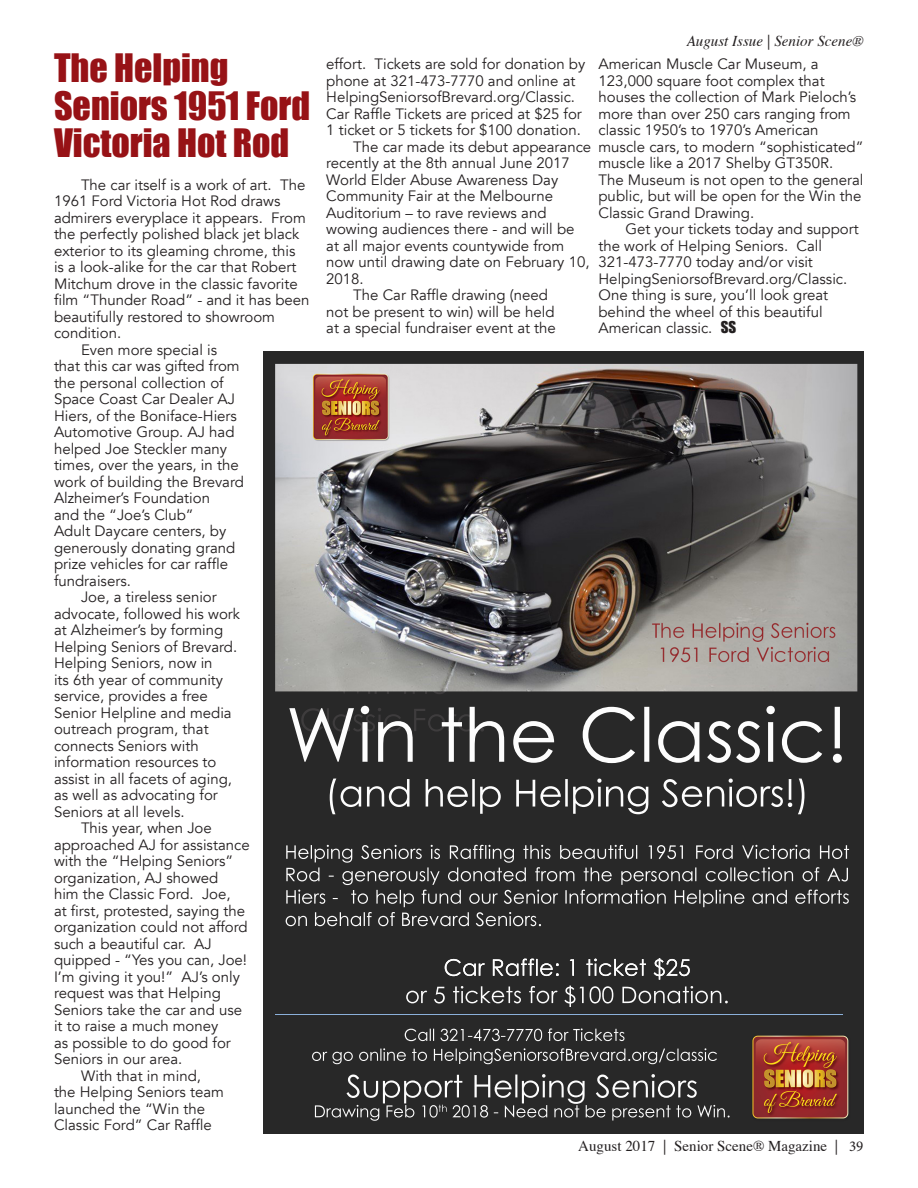
<style>
.page{position:relative;width:918px;height:1188px;background:#fff}
.page>*{position:absolute;margin:0;border:0;box-sizing:border-box;transform-origin:0 0}
.t1{font:36px/37.5px "Impact";color:#971216}
.t2{font:15px/16.5px "Avenir";color:#231f20}
.t3{font:15px "Times";color:#231f20}
.t4{font:italic 15px "Times";color:#231f20}
.s1{font-family:"Minion Pro";font-style:normal}
.s2{font-family:"Impact"}
.s3{font-family:"Minion Pro"}
</style>
<div class="page">
<img style="left:263px;top:351px;width:601px;height:783px">
<img style="left:275px;top:1014px;width:568px;height:1px">
<p class="t1" style="left:54px;top:49px;width:258px">The Helping<br>Seniors 1951 Ford<br>Victoria Hot Rod</p>
<p class="t2" style="left:54px;top:177px;width:257px;text-indent:27px">The car itself is a work of art. The 1961 Ford Victoria Hot Rod draws admirers everyplace it appears. From the perfectly polished black jet black exterior to its gleaming chrome, this<br>is a look-alike for the car that Robert Mitchum drove in the classic favorite film “Thunder Road” - and it has been beautifully restored to showroom condition.</p>
<p class="t2" style="left:54px;top:342px;width:191px;text-indent:27px">Even more special is that this car was gifted from the personal collection of<br>Space Coast Car Dealer AJ<br>Hiers, of the Boniface-Hiers<br>Automotive Group. AJ had helped Joe Steckler many times, over the years, in the work of building the Brevard<br>Alzheimer’s Foundation<br>and the “Joe’s Club”<br>Adult Daycare centers, by generously donating grand prize vehicles for car raffle fundraisers.</p>
<p class="t2" style="left:54px;top:589px;width:188px;text-indent:27px">Joe, a tireless senior advocate, followed his work at Alzheimer’s by forming<br>Helping Seniors of Brevard.<br>Helping Seniors, now in<br>its 6th year of community service, provides a free<br>Senior Helpline and media outreach program, that connects Seniors with information resources to assist in all facets of aging, as well as advocating for<br>Seniors at all levels.</p>
<p class="t2" style="left:54px;top:820px;width:197px;text-indent:27px">This year, when Joe approached AJ for assistance with the “Helping Seniors” organization, AJ showed<br>him the Classic Ford. Joe,<br>at first, protested, saying the organization could not afford such a beautiful car. AJ quipped - “Yes you can, Joe!<br>I’m giving it you!” AJ’s only request was that Helping<br>Seniors take the car and use it to raise a much money<br>as possible to do good for<br>Seniors in our area.</p>
<p class="t2" style="left:54px;top:1068px;width:171px;text-indent:27px">With that in mind, the Helping Seniors team launched the “Win the<br>Classic Ford” Car Raffle</p>
<p class="t4" style="left:687px;top:28px;width:178px">August Issue <span class="s1">|</span> Senior Scene®</p>
<p class="t2" style="left:326px;top:56px;width:261px">effort. Tickets are sold for donation by phone at 321-473-7770 and online at HelpingSeniorsofBrevard.org/Classic.<br>Car Raffle Tickets are priced at $25 for 1 ticket or 5 tickets for $100 donation.</p>
<p class="t2" style="left:326px;top:138px;width:267px;text-indent:27px">The car made its debut appearance recently at the 8th annual June 2017<br>World Elder Abuse Awareness Day<br>Community Fair at the Melbourne<br>Auditorium – to rave reviews and wowing audiences there - and will be<br>at all major events countywide from now until drawing date on February 10,<br>2018.</p>
<p class="t2" style="left:326px;top:287px;width:231px;text-indent:27px">The Car Raffle drawing (need not be present to win) will be held at a special fundraiser event at the</p>
<p class="t2" style="left:598px;top:56px;width:267px">American Muscle Car Museum, a 123,000 square foot complex that houses the collection of Mark Pieloch’s more than over 250 cars ranging from classic 1950’s to 1970’s American muscle cars, to modern “sophisticated” muscle like a 2017 Shelby GT350R.<br>The Museum is not open to the general public, but will be open for the Win the Classic Grand Drawing.</p>
<p class="t2" style="left:598px;top:221px;width:262px;text-indent:27px">Get your tickets today and support the work of Helping Seniors. Call 321-473-7770 today and/or visit HelpingSeniorsofBrevard.org/Classic.<br>One thing is sure, you’ll look great behind the wheel of this beautiful American classic. <span class="s2">SS</span></p>
<p class="t3" style="left:578px;top:1132px;width:287px">August 2017 <span class="s3">|</span> Senior Scene® Magazine <span class="s3">| 39</span></p>
</div>
